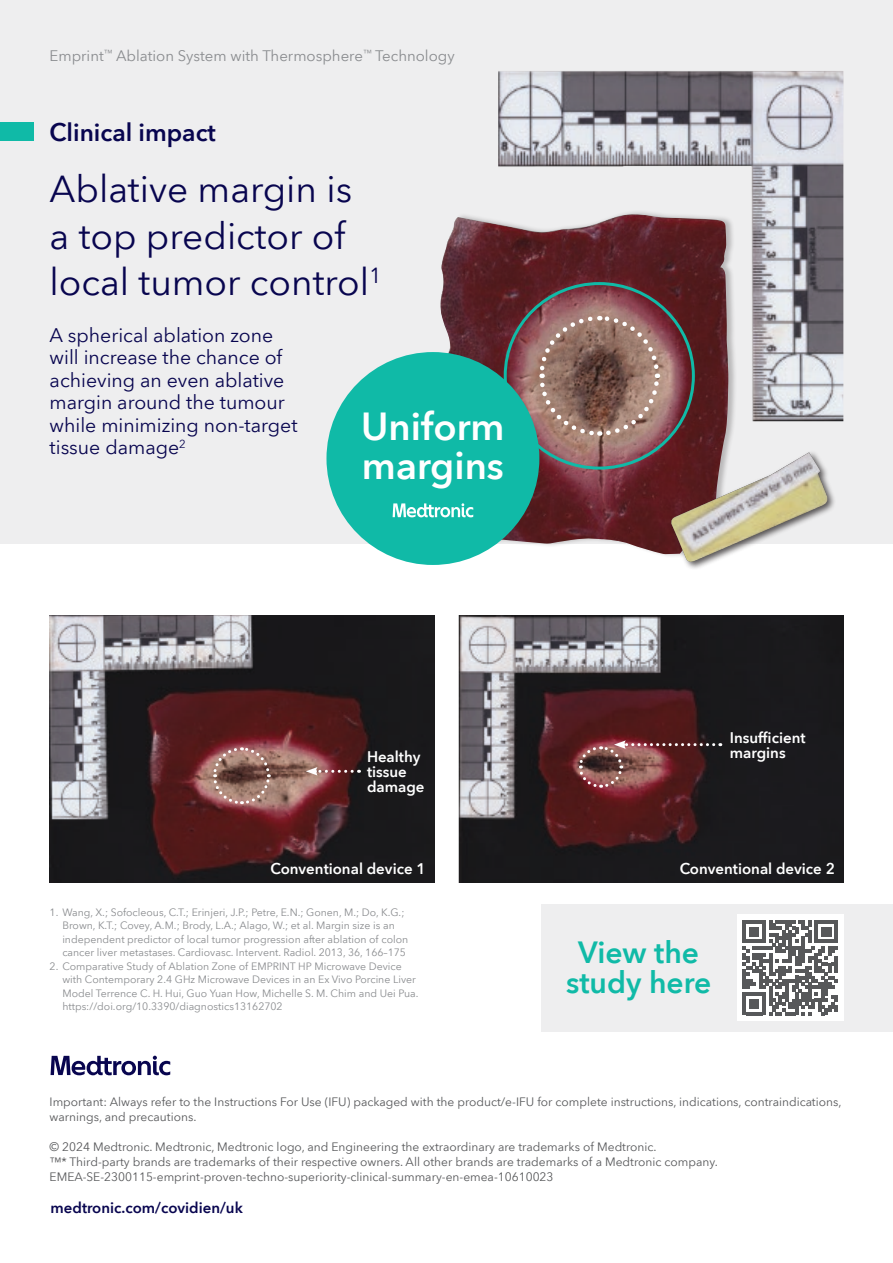
<style>
.page{position:relative;width:893px;height:1263px;background:#eeeeef}
.page>*{position:absolute;margin:0;border:0;box-sizing:border-box;transform-origin:0 0}
.t1{font:600 38.25px "Avenir Next World";color:#fff}
.t2{font:37.05px/46.3px "Avenir Next World";color:#08054f}
.t3{font:600 30px/30px "Avenir Next World";color:#10baa7;text-align:center}
.t4{font:600 24.45px "Avenir Next World";color:#08054f}
.t5{font:19.5px/22.5px "Avenir Next World";color:#08054f}
.t6{font:600 15px/15px "Avenir Next World";color:#fff}
.t7{font:15px "Avenir Next World";color:#8a8c8f}
.t8{font:600 15px "Avenir Next World";color:#08054f}
.t9{font:12px/15px "Avenir Next World";color:#57585a}
.t10{font:10.5px/13.5px "Avenir Next World";color:#8a8c8f}
</style>
<div class="page">
<div style="left:0;top:544px;width:893px;height:719px;background:#fff"></div>
<img style="left:440px;top:215px;width:288px;height:339px">
<img style="left:498px;top:71px;width:345px;height:352px">
<svg style="left:537px;top:313px;width:125px;height:125px;background:#957369"></svg>
<div style="left:326px;top:352px;width:213px;height:213px;background:#10baa7;border-radius:50%"></div>
<svg style="left:393px;top:503px;width:80px;height:14px"></svg>
<div style="left:669px;top:450px;width:168px;height:121px;background:#231f20;opacity:.75"></div>
<img style="left:670px;top:452px;width:159px;height:113px">
<img style="left:459px;top:616px;width:384px;height:266px">
<svg style="left:51px;top:1056px;width:119px;height:19px"></svg>
<div style="left:0;top:123px;width:33px;height:18px;background:#10baa7"></div>
<img style="left:50px;top:616px;width:384px;height:266px">
<svg style="left:306px;top:767px;width:46px;height:8px"></svg>
<svg style="left:211px;top:746px;width:60px;height:60px;background:#9a726a"></svg>
<svg style="left:577px;top:740px;width:137px;height:49px;background:#744142"></svg>
<div style="left:541px;top:904px;width:352px;height:128px;background:#eeeeef"></div>
<div style="left:737px;top:914px;width:106px;height:107px;background:#fff"></div>
<svg style="left:743px;top:920px;width:95px;height:95px"></svg>
<p class="t7" style="left:50px;top:44px;width:407px">Emprint<sup>™</sup> Ablation System with Thermosphere<sup>™</sup> Technology</p>
<p class="t4" style="left:50px;top:118px;width:168px">Clinical impact</p>
<p class="t2" style="left:50px;top:167px;width:334px">Ablative margin is<br>a top predictor of local tumor control<sup>1</sup></p>
<p class="t5" style="left:50px;top:324px;width:249px">A spherical ablation zone will increase the chance of achieving an even ablative margin around the tumour while minimizing non-target tissue damage<sup>2</sup></p>
<p class="t1" style="left:361px;top:405px;width:145px">Uniform</p>
<p class="t1" style="left:362px;top:443px;width:143px">margins</p>
<p class="t6" style="left:367px;top:749px;width:55px">Healthy tissue</p>
<p class="t6" style="left:367px;top:779px;width:59px">damage</p>
<p class="t6" style="left:730px;top:730px;width:77px">Insufficient margins</p>
<p class="t6" style="left:270px;top:861px;width:157px">Conventional device 1</p>
<p class="t6" style="left:680px;top:861px;width:157px">Conventional device 2</p>
<p class="t10" style="left:62px;top:905px;width:348px;text-indent:-13px">1. Wang, X.; Sofocleous, C.T.; Erinjeri, J.P.; Petre, E.N.; Gonen, M.; Do, K.G.; Brown, K.T.; Covey, A.M.; Brody, L.A.; Alago, W.; et al. Margin size is an independent predictor of local tumor progression after ablation of colon cancer liver metastases. Cardiovasc. Intervent. Radiol. 2013, 36, 166–175</p>
<p class="t10" style="left:62px;top:959px;width:358px;text-indent:-13px">2. Comparative Study of Ablation Zone of EMPRINT HP Microwave Device with Contemporary 2.4 GHz Microwave Devices in an Ex Vivo Porcine Liver Model Terrence C. H. Hui, Guo Yuan How, Michelle S. M. Chim and Uei Pua. https://doi.org/10.3390/diagnostics13162702</p>
<p class="t3" style="left:566px;top:938px;width:147px">View the study here</p>
<p class="t9" style="left:50px;top:1094px;width:793px">Important: Always refer to the Instructions For Use (IFU) packaged with the product/e‑IFU for complete instructions, indications, contraindications, warnings, and precautions.</p>
<p class="t9" style="left:50px;top:1139px;width:670px">© 2024 Medtronic. Medtronic, Medtronic logo, and Engineering the extraordinary are trademarks of Medtronic.<br>™* Third‑party brands are trademarks of their respective owners. All other brands are trademarks of a Medtronic company.<br>EMEA-SE-2300115-emprint-proven-techno-superiority-clinical-summary-en-emea-10610023</p>
<p class="t8" style="left:51px;top:1199px;width:194px">medtronic.com/covidien/uk</p>
</div>
